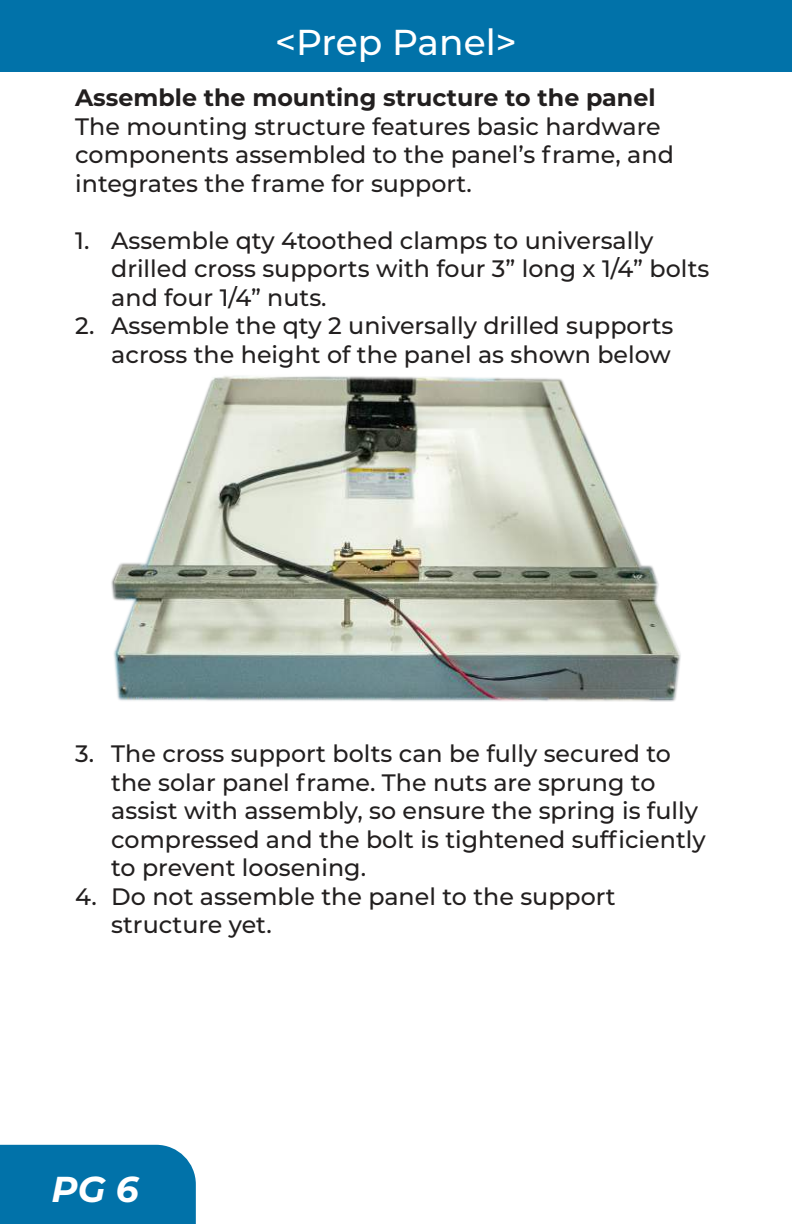
<style>
.page{position:relative;width:792px;height:1224px;background:#fff}
.page>*{position:absolute;margin:0;border:0;box-sizing:border-box;transform-origin:0 0}
.t1{font:500 36px "Montserrat";color:#fff}
.t2{font:italic 700 36px "Montserrat";color:#fff}
.t3{font:500 23.8px/28.6px "Montserrat";color:#221f1f}
.t4{font:700 23.8px "Montserrat";color:#221f1f}
</style>
<div class="page">
<div style="left:0;top:0;width:792px;height:72px;background:#0172a9"></div>
<div style="left:0;top:1145px;width:196px;height:79px;background:#0172a9"></div>
<img style="left:111px;top:376px;width:570px;height:326px">
<h1 class="t1" style="left:275px;top:25px;width:243px">&lt;Prep Panel&gt;</h1>
<p class="t4" style="left:75px;top:87px;width:582px">Assemble the mounting structure to the panel</p>
<p class="t3" style="left:75px;top:113px;width:600px">The mounting structure features basic hardware components assembled to the panel’s frame, and integrates the frame for support.</p>
<p class="t3" style="left:111px;top:227px;width:600px;text-indent:-36px">1. Assemble qty 4toothed clamps to universally drilled cross supports with four 3” long x 1/4” bolts and four 1/4” nuts.</p>
<p class="t3" style="left:75px;top:312px;width:600px;text-align:right">2. Assemble the qty 2 universally drilled supports across the height of the panel as shown below</p>
<p class="t3" style="left:111px;top:740px;width:596px;text-indent:-36px">3. The cross support bolts can be fully secured to the solar panel frame. The nuts are sprung to assist with assembly, so ensure the spring is fully compressed and the bolt is tightened sufficiently to prevent loosening.</p>
<p class="t3" style="left:111px;top:883px;width:506px;text-indent:-36px">4. Do not assemble the panel to the support structure yet.</p>
<h1 class="t2" style="left:51px;top:1173px;width:89px">PG 6</h1>
</div>
